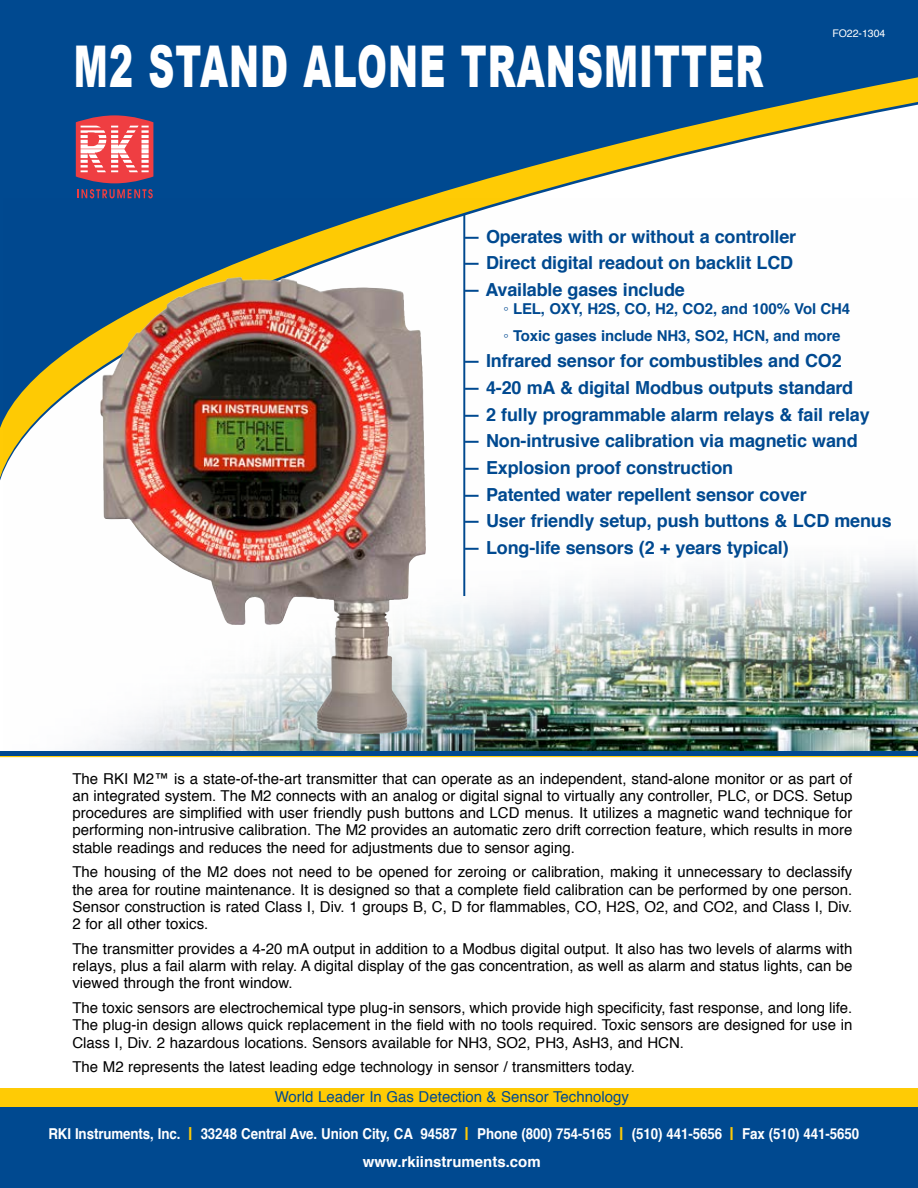
<style>
.page{position:relative;width:918px;height:1188px;background:#fff}
.page>*{position:absolute;margin:0;border:0;box-sizing:border-box;transform-origin:0 0}
.t1{font:900 57.6px "Arial";letter-spacing:.03em;color:#fff;scale:.62 1}
.t2{font:700 18px "Helvetica";letter-spacing:-.01em;color:#004990}
.t3{font:15px/17.2px "Helvetica";color:#000;text-align:justify}
.t4{font:700 15px "Helvetica";letter-spacing:-.01em;color:#fff;scale:.89 1}
.t5{font:700 15px/26.7px "Helvetica";letter-spacing:-.01em;color:#004990}
.t6{font:15px "Helvetica";color:#004990}
.t7{font:700 15px "Helvetica";letter-spacing:-.01em;color:#fff}
.t8{font:10.5px "Helvetica";color:#fff}
.s1{font-family:"Impact";font-weight:400}
.s2{font-size:18px;color:#ffcb05}
</style>
<div class="page">
<svg style="left:0;top:0;width:918px;height:480px;background:#2d6593"></svg>
<img style="left:3px;top:199px;width:915px;height:553px">
<div style="left:0;top:1088px;width:918px;height:100px;background:#ffcb05"></div>
<div style="left:0;top:1108px;width:918px;height:80px;background:#004990"></div>
<svg style="left:0;top:756px;width:918px;height:1px"></svg>
<hr style="left:0;top:752px;width:918px;height:4px;background:#004990">
<svg style="left:77px;top:189px;width:76px;height:9px"></svg>
<svg style="left:76px;top:115px;width:77px;height:68px;background:#e16a71"></svg>
<img style="left:100px;top:277px;width:139px;height:139px">
<h1 class="t1" style="left:74px;top:25px;width:1114px">M2 STAND ALONE TRANSM ITTER</h1>
<p class="t8" style="left:832px;top:25px;width:55px">FO22-1304</p>
<p class="t2" style="left:463px;top:222px;width:335px">— Operates with or without a controller</p>
<p class="t2" style="left:463px;top:249px;width:332px">— Direct digital readout on backlit LCD</p>
<p class="t2" style="left:463px;top:275px;width:223px">— Available gases include</p>
<p class="t5" style="left:503px;top:296px;width:348px"><span class="s1">◦</span> LEL, OXY, H2S, CO, H2, CO2, and 100% Vol CH4 <span class="s1">◦</span> Toxic gases include NH3, SO2, HCN, and more</p>
<p class="t2" style="left:463px;top:347px;width:380px">— Infrared sensor for combustibles and CO2</p>
<p class="t2" style="left:463px;top:373px;width:392px">— 4-20 mA &amp; digital Modbus outputs standard</p>
<p class="t2" style="left:463px;top:400px;width:408px">— 2 fully programmable alarm relays &amp; fail relay</p>
<p class="t2" style="left:463px;top:426px;width:396px">— Non-intrusive calibration via magnetic wand</p>
<p class="t2" style="left:463px;top:453px;width:272px">— Explosion proof construction</p>
<p class="t2" style="left:463px;top:480px;width:345px">— Patented water repellent sensor cover</p>
<p class="t2" style="left:463px;top:506px;width:430px">— User friendly setup, push buttons &amp; LCD menus</p>
<p class="t2" style="left:463px;top:533px;width:327px">— Long-life sensors (2 + years typical)</p>
<p class="t3" style="left:72px;top:770px;width:782px">The RKI M2™ is a state-of-the-art transmitter that can operate as an independent, stand-alone monitor or as part of an integrated system. The M2 connects with an analog or digital signal to virtually any controller, PLC, or DCS. Setup procedures are simplified with user friendly push buttons and LCD menus. It utilizes a magnetic wand technique for performing non-intrusive calibration. The M2 provides an automatic zero drift correction feature, which results in more stable readings and reduces the need for adjustments due to sensor aging.</p>
<p class="t3" style="left:72px;top:864px;width:781px">The housing of the M2 does not need to be opened for zeroing or calibration, making it unnecessary to declassify the area for routine maintenance. It is designed so that a complete field calibration can be performed by one person.<br>Sensor construction is rated Class I, Div. 1 groups B, C, D for flammables, CO, H2S, O2, and CO2, and Class I, Div.<br>2 for all other toxics.</p>
<p class="t3" style="left:72px;top:940px;width:782px">The transmitter provides a 4-20 mA output in addition to a Modbus digital output. It also has two levels of alarms with relays, plus a fail alarm with relay. A digital display of the gas concentration, as well as alarm and status lights, can be viewed through the front window.</p>
<p class="t3" style="left:72px;top:1000px;width:781px">The toxic sensors are electrochemical type plug-in sensors, which provide high specificity, fast response, and long life.<br>The plug-in design allows quick replacement in the field with no tools required. Toxic sensors are designed for use in Class I, Div. 2 hazardous locations. Sensors available for NH3, SO2, PH3, AsH3, and HCN.</p>
<p class="t3" style="left:72px;top:1059px;width:564px">The M2 represents the latest leading edge technology in sensor / transmitters today.</p>
<p class="t6" style="left:275px;top:1085px;width:356px">World Leader In Gas Detection &amp; Sensor Technology</p>
<p class="t4" style="left:48px;top:1122px;width:913px">RKI Instruments, Inc. <span class="s2">|</span> 33248 Central Ave. Union City, CA 94587 <span class="s2">|</span> Phone (800) 754-5165 <span class="s2">|</span> (510) 441-5656 <span class="s2">|</span> Fax (510) 441-5650</p>
<p class="t7" style="left:363px;top:1149px;width:179px">www.rkiinstruments.com</p>
</div>
